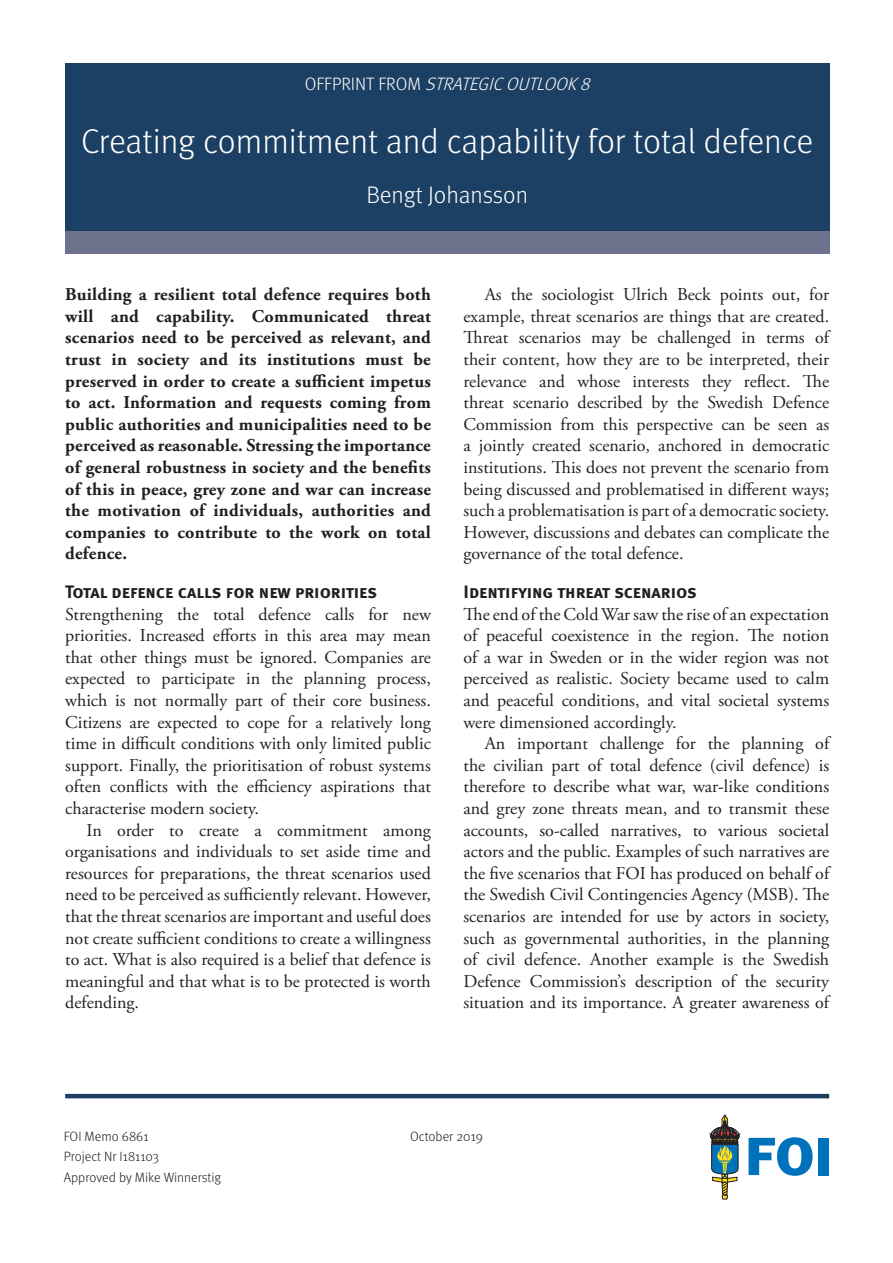
<style>
.page{position:relative;width:893px;height:1263px;background:#fff}
.page>*{position:absolute;margin:0;border:0;box-sizing:border-box;transform-origin:0 0}
.Rubrik_1{font:300 34.5px "Meta";color:#fff}
.Rubrik_2{font:300 24px "Meta";color:#fff}
.Brödtext_indrag{font:18px/21.6px "Adobe Garamond Pro";color:#231f20;text-align:justify}
.Brödtext_första{font:18px/21.6px "Adobe Garamond Pro";color:#231f20;text-align:justify}
.Ingress{font:700 18px/21.6px "Adobe Garamond Pro";letter-spacing:.015em;color:#231f20;text-align:justify}
.Rubrik_3{font:18px "Meta Bold Caps";color:#231f20}
.Projekttitel{font:italic 300 18px "Meta";color:#fff}
.Sidfot_sid_1{font:300 13.5px "Meta";color:#231f20}
.s1{font-style:normal}
</style>
<div class="page">
<div style="left:65px;top:208px;width:764px;height:46px;background:#6d738d"></div>
<div style="left:65px;top:63px;width:764px;height:167px;background:#1b4064"></div>
<hr style="left:65px;top:1094px;width:764px;height:4px;background:#1b4064">
<svg style="left:749px;top:1137px;width:64px;height:39px"></svg>
<div style="left:818px;top:1138px;width:11px;height:37px;background:#0072bc"></div>
<svg style="left:710px;top:1115px;width:30px;height:84px"></svg>
<p class="Projekttitel" style="left:305px;top:74px;width:292px"><span class="s1">O F F P R I N T F R O M</span> STRATEGICOUTLOOK8</p>
<p class="Rubrik_1" style="left:81px;top:121px;width:734px">Creating commitment and capability for total defence</p>
<p class="Rubrik_2" style="left:366px;top:181px;width:163px">Bengt Johansson</p>
<p class="Ingress" style="left:65px;top:284px;width:367px">Building a resilient total defence requires both will and capability. Communicated threat scenarios need to be perceived as relevant, and trust in society and its institutions must be preserved in order to create a sufficient impetus to act. Information and requests coming from public authorities and municipalities need to be perceived as reasonable. Stressing the importance of general robustness in society and the benefits of this in peace, grey zone and war can increase the motivation of individuals, authorities and companies to contribute to the work on total defence.</p>
<p class="Rubrik_3" style="left:65px;top:581px;width:313px">Total defence calls for new priorities</p>
<p class="Brödtext_första" style="left:65px;top:604px;width:367px">Strengthening the total defence calls for new priorities. Increased efforts in this area may mean that other things must be ignored. Companies are expected to participate in the planning process, which is not normally part of their core business.<br>Citizens are expected to cope for a relatively long time in difficult conditions with only limited public support. Finally, the prioritisation of robust systems often conflicts with the efficiency aspirations that characterise modern society.</p>
<p class="Brödtext_indrag" style="left:65px;top:820px;width:367px;text-indent:21px">In order to create a commitment among organisations and individuals to set aside time and resources for preparations, the threat scenarios used need to be perceived as sufficiently relevant. However, that the threat scenarios are important and useful does not create sufficient conditions to create a willingness to act. What is also required is a belief that defence is meaningful and that what is to be protected is worth defending.</p>
<p class="Brödtext_indrag" style="left:463px;top:284px;width:367px;text-indent:21px">As the sociologist Ulrich Beck points out, for example, threat scenarios are things that are created.<br>Threat scenarios may be challenged in terms of their content, how they are to be interpreted, their relevance and whose interests they reflect. The threat scenario described by the Swedish Defence Commission from this perspective can be seen as a jointly created scenario, anchored in democratic institutions. This does not prevent the scenario from being discussed and problematised in different ways; such a problematisation is part of a democratic society.<br>However, discussions and debates can complicate the governance of the total defence.</p>
<p class="Rubrik_3" style="left:463px;top:581px;width:235px">Identifying threat scenarios</p>
<p class="Brödtext_första" style="left:463px;top:604px;width:367px">The end of the Cold War saw the rise of an expectation of peaceful coexistence in the region. The notion of a war in Sweden or in the wider region was not perceived as realistic. Society became used to calm and peaceful conditions, and vital societal systems were dimensioned accordingly.</p>
<p class="Brödtext_indrag" style="left:463px;top:733px;width:367px;text-indent:21px">An important challenge for the planning of the civilian part of total defence (civil defence) is therefore to describe what war, war-like conditions and grey zone threats mean, and to transmit these accounts, so-called narratives, to various societal actors and the public. Examples of such narratives are the five scenarios that FOI has produced on behalf of the Swedish Civil Contingencies Agency (MSB). The scenarios are intended for use by actors in society, such as governmental authorities, in the planning of civil defence. Another example is the Swedish Defence Commission’s description of the security situation and its importance. A greater awareness of</p>
<p class="Sidfot_sid_1" style="left:64px;top:1128px;width:86px">FOI Memo 6861</p>
<p class="Sidfot_sid_1" style="left:410px;top:1128px;width:74px">October 2019</p>
<p class="Sidfot_sid_1" style="left:64px;top:1149px;width:97px">Project Nr I181103</p>
<p class="Sidfot_sid_1" style="left:64px;top:1169px;width:159px">Approved by Mike Winnerstig</p>
</div>
